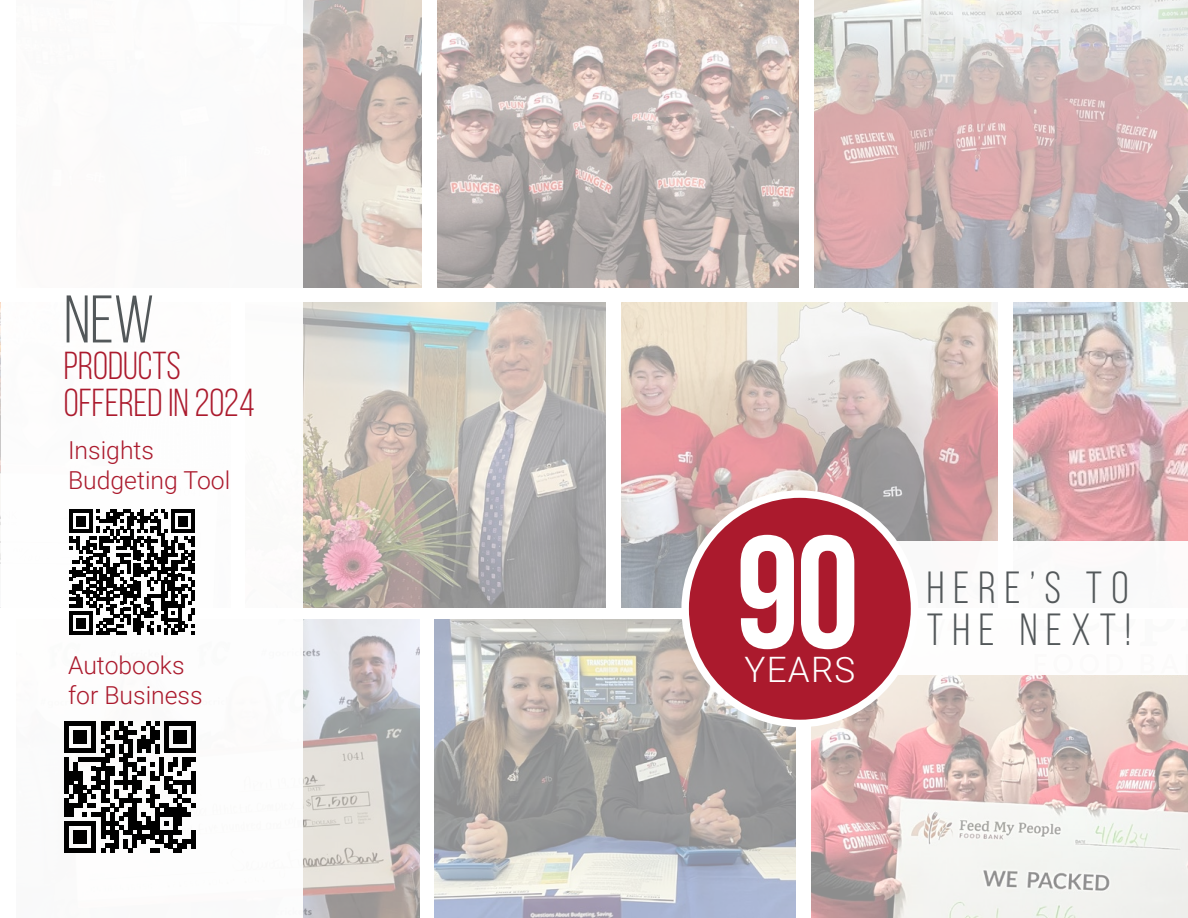
<style>
.page{position:relative;width:1188px;height:918px;background:#fff}
.page>*{position:absolute;margin:0;border:0;box-sizing:border-box;transform-origin:0 0}
.t1{font:700 159.75px "Bebas Neue";color:#fff}
.t2{font:67.2px "Bebas Neue";color:#53585a}
.t3{font:45px/42px "Bebas Neue";letter-spacing:.2em;color:#53585a}
.t4{font:39px/36.8px "Bebas Neue";color:#ab1a2d}
.t5{font:300 35.1px "Roboto";letter-spacing:.035em;color:#fff}
.t6{font:300 24.75px/29.7px "Roboto";color:#ab1a2d}
</style>
<div class="page">
<img style="left:303px;top:0;width:118px;height:288px">
<img style="left:438px;top:0;width:361px;height:288px">
<img style="left:814px;top:0;width:374px;height:288px">
<img style="left:303px;top:302px;width:303px;height:306px">
<img style="left:621px;top:302px;width:376px;height:306px">
<img style="left:1013px;top:302px;width:175px;height:239px">
<img style="left:303px;top:620px;width:117px;height:298px">
<img style="left:435px;top:620px;width:361px;height:298px">
<img style="left:811px;top:675px;width:377px;height:243px">
<div style="left:809px;top:541px;width:379px;height:134px;background:#fff"></div>
<svg style="left:69px;top:509px;width:126px;height:126px"></svg>
<svg style="left:65px;top:722px;width:131px;height:131px"></svg>
<div style="left:191px;top:830px;width:5px;height:18px;background:#000"></div>
<div style="left:685px;top:494px;width:230px;height:229px;background:#ab1a2d;border-radius:50%"></div>
<div style="left:681px;top:490px;width:237px;height:237px;border:8px solid #fff;border-radius:50%"></div>
<h2 class="t2" style="left:64px;top:283px;width:92px">NEW</h2>
<h3 class="t4" style="left:64px;top:347px;width:192px">PRODUCTS<br>OFFERED IN 2024</h3>
<p class="t6" style="left:68px;top:435px;width:164px">Insights<br>Budgeting Tool</p>
<p class="t6" style="left:68px;top:649px;width:136px">Autobooks for Business</p>
<h1 class="t1" style="left:736px;top:505px;width:125px">90</h1>
<h3 class="t5" style="left:744px;top:645px;width:112px">YEARS</h3>
<h3 class="t3" style="left:927px;top:566px;width:205px">HERE’S TO<br>THE NEXT!</h3>
</div>
